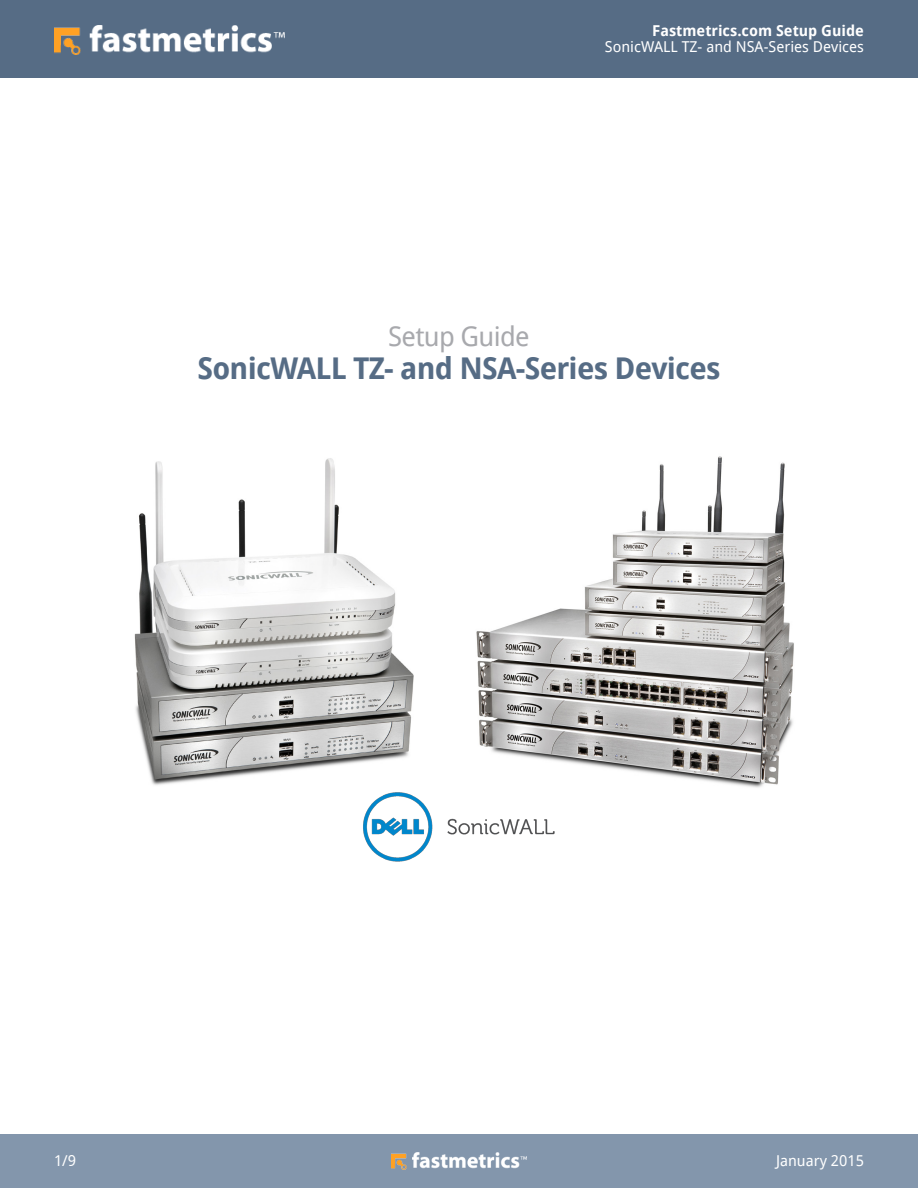
<style>
.page{position:relative;width:918px;height:1188px;background:#fff}
.page>*{position:absolute;margin:0;border:0;box-sizing:border-box;transform-origin:0 0}
.t1{font:700 30px "Droid Sans";letter-spacing:-.025em;color:#566c85}
.t2{font:27px "Droid Sans";letter-spacing:-.025em;color:#a8a9ad}
.t3{font:15px "Droid Sans";color:#fff}
.t4{font:700 15px "Droid Sans";color:#fff}
</style>
<div class="page">
<div style="left:0;top:0;width:918px;height:78px;background:#566c85"></div>
<img style="left:54px;top:25px;width:231px;height:30px">
<div style="left:0;top:1134px;width:918px;height:54px;background:#8396ac"></div>
<img style="left:391px;top:1152px;width:136px;height:18px">
<img style="left:134px;top:458px;width:280px;height:327px">
<img style="left:476px;top:456px;width:318px;height:332px">
<img style="left:363px;top:792px;width:192px;height:70px">
<p class="t4" style="left:652px;top:22px;width:213px">Fastmetrics.com Setup Guide</p>
<p class="t3" style="left:605px;top:38px;width:261px">SonicWALL TZ- and NSA-Series Devices</p>
<p class="t2" style="left:388px;top:321px;width:143px">Setup Guide</p>
<p class="t1" style="left:197px;top:351px;width:525px">SonicWALL TZ- and NSA-Series Devices</p>
<p class="t3" style="left:54px;top:1152px;width:24px">1/9</p>
<p class="t3" style="left:776px;top:1152px;width:89px">January 2015</p>
</div>
